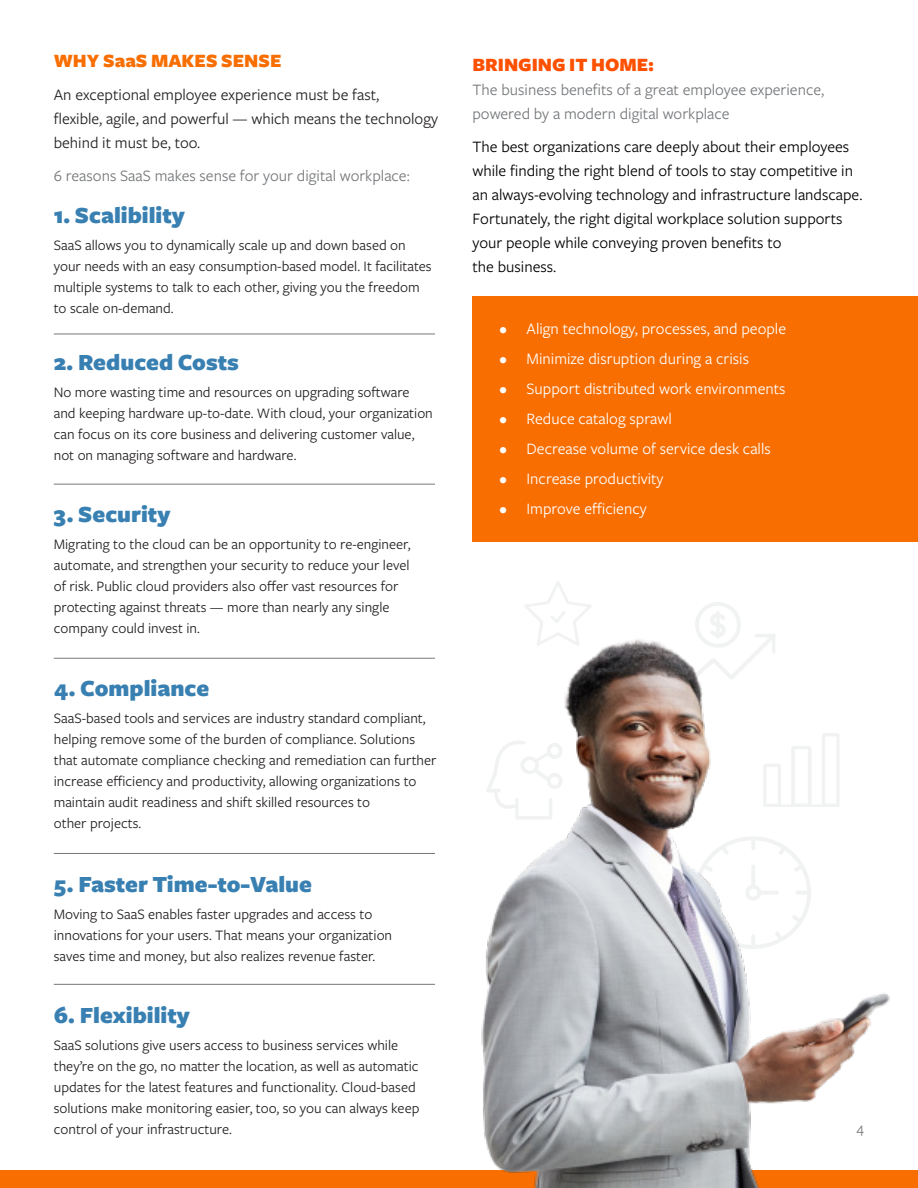
<style>
.page{position:relative;width:918px;height:1188px;background:#fff}
.page>*{position:absolute;margin:0;border:0;box-sizing:border-box;transform-origin:0 0}
.t1{font:900 24px "Freight Sans";color:#3980b2}
.t2{font:900 19.5px "Freight Sans";color:#f86e00}
.t3{font:900 19.5px "Freight Sans";color:#fe5000}
.t4{font:16.5px/24px "Freight Sans Pro";color:#000}
.t5{font:16.5px "Freight Sans Pro";color:#fff}
.t6{font:16.5px/24px "Freight Sans Pro";color:#75777a}
.t7{font:16.5px/24px "Freight Sans Pro";color:#231f20}
.t8{font:15px/21px "Freight Sans Pro";color:#231f20}
.t9{font:15px "Freight Sans Pro";color:#75777a}
</style>
<div class="page">
<div style="left:472px;top:297px;width:446px;height:245px;background:#f86e00"></div>
<svg style="left:695px;top:602px;width:46px;height:23px"></svg>
<div style="left:0;top:1170px;width:918px;height:18px;background:#f86e00"></div>
<hr style="left:54px;top:334px;width:381px;height:1px;background:#757879">
<hr style="left:54px;top:484px;width:381px;height:1px;background:#757879">
<hr style="left:54px;top:658px;width:381px;height:1px;background:#757879">
<hr style="left:54px;top:853px;width:381px;height:1px;background:#757879">
<hr style="left:54px;top:984px;width:381px;height:1px;background:#757879">
<svg style="left:525px;top:581px;width:66px;height:44px"></svg>
<img style="left:481px;top:625px;width:409px;height:563px">
<p class="t2" style="left:54px;top:50px;width:229px">WHY SaaS MAKES SENSE</p>
<p class="t7" style="left:54px;top:82px;width:327px">An exceptional employee experience must be fast,</p>
<p class="t7" style="left:54px;top:106px;width:386px">flexible, agile, and powerful — which means the technology behind it must be, too.</p>
<p class="t6" style="left:54px;top:163px;width:358px">6 reasons SaaS makes sense for your digital workplace:</p>
<p class="t1" style="left:54px;top:203px;width:133px">1. Scalibility</p>
<p class="t8" style="left:54px;top:234px;width:353px">SaaS allows you to dynamically scale up and down based on</p>
<p class="t8" style="left:54px;top:255px;width:379px">your needs with an easy consumption-based model. It facilitates multiple systems to talk to each other, giving you the freedom</p>
<p class="t8" style="left:54px;top:297px;width:121px">to scale on-demand.</p>
<p class="t1" style="left:54px;top:350px;width:187px">2. Reduced Costs</p>
<p class="t8" style="left:54px;top:381px;width:357px">No more wasting time and resources on upgrading software</p>
<p class="t8" style="left:54px;top:402px;width:381px">and keeping hardware up-to-date. With cloud, your organization can focus on its core business and delivering customer value,</p>
<p class="t8" style="left:54px;top:444px;width:244px">not on managing software and hardware.</p>
<p class="t1" style="left:54px;top:502px;width:118px">3. Security</p>
<p class="t8" style="left:54px;top:533px;width:358px">Migrating to the cloud can be an opportunity to re-engineer,</p>
<p class="t8" style="left:54px;top:554px;width:357px">automate, and strengthen your security to reduce your level</p>
<p class="t8" style="left:54px;top:575px;width:346px">of risk. Public cloud providers also offer vast resources for</p>
<p class="t8" style="left:54px;top:596px;width:337px">protecting against threats — more than nearly any single</p>
<p class="t8" style="left:54px;top:617px;width:148px">company could invest in.</p>
<p class="t1" style="left:54px;top:675px;width:157px">4. Compliance</p>
<p class="t8" style="left:54px;top:707px;width:373px">SaaS-based tools and services are industry standard compliant, helping remove some of the burden of compliance. Solutions</p>
<p class="t8" style="left:54px;top:749px;width:384px">that automate compliance checking and remediation can further</p>
<p class="t8" style="left:54px;top:770px;width:364px">increase efficiency and productivity, allowing organizations to maintain audit readiness and shift skilled resources to</p>
<p class="t8" style="left:54px;top:812px;width:89px">other projects.</p>
<p class="t1" style="left:54px;top:872px;width:260px">5. Faster Time-to-Value</p>
<p class="t8" style="left:54px;top:903px;width:320px">Moving to SaaS enables faster upgrades and access to</p>
<p class="t8" style="left:54px;top:924px;width:340px">innovations for your users. That means your organization</p>
<p class="t8" style="left:54px;top:945px;width:323px">saves time and money, but also realizes revenue faster.</p>
<p class="t1" style="left:54px;top:1003px;width:138px">6. Flexibility</p>
<p class="t8" style="left:54px;top:1034px;width:346px">SaaS solutions give users access to business services while</p>
<p class="t8" style="left:54px;top:1055px;width:367px">they’re on the go, no matter the location, as well as automatic updates for the latest features and functionality. Cloud-based solutions make monitoring easier, too, so you can always keep control of your infrastructure.</p>
<p class="t3" style="left:472px;top:54px;width:183px">BRINGING IT HOME:</p>
<p class="t6" style="left:472px;top:77px;width:353px">The business benefits of a great employee experience, powered by a modern digital workplace</p>
<p class="t4" style="left:472px;top:134px;width:391px">The best organizations care deeply about their employees while finding the right blend of tools to stay competitive in an always-evolving technology and infrastructure landscape.<br>Fortunately, the right digital workplace solution supports your people while conveying proven benefits to</p>
<p class="t4" style="left:472px;top:254px;width:85px">the business.</p>
<p class="t5" style="left:500px;top:318px;width:288px">• Align technology, processes, and people</p>
<p class="t5" style="left:500px;top:348px;width:251px">• Minimize disruption during a crisis</p>
<p class="t5" style="left:500px;top:378px;width:288px">• Support distributed work environments</p>
<p class="t5" style="left:500px;top:408px;width:174px">• Reduce catalog sprawl</p>
<p class="t5" style="left:500px;top:438px;width:273px">• Decrease volume of service desk calls</p>
<p class="t5" style="left:500px;top:468px;width:166px">• Increase productivity</p>
<p class="t5" style="left:500px;top:498px;width:149px">• Improve efficiency</p>
<p class="t9" style="left:856px;top:1118px;width:9px">4</p>
</div>
